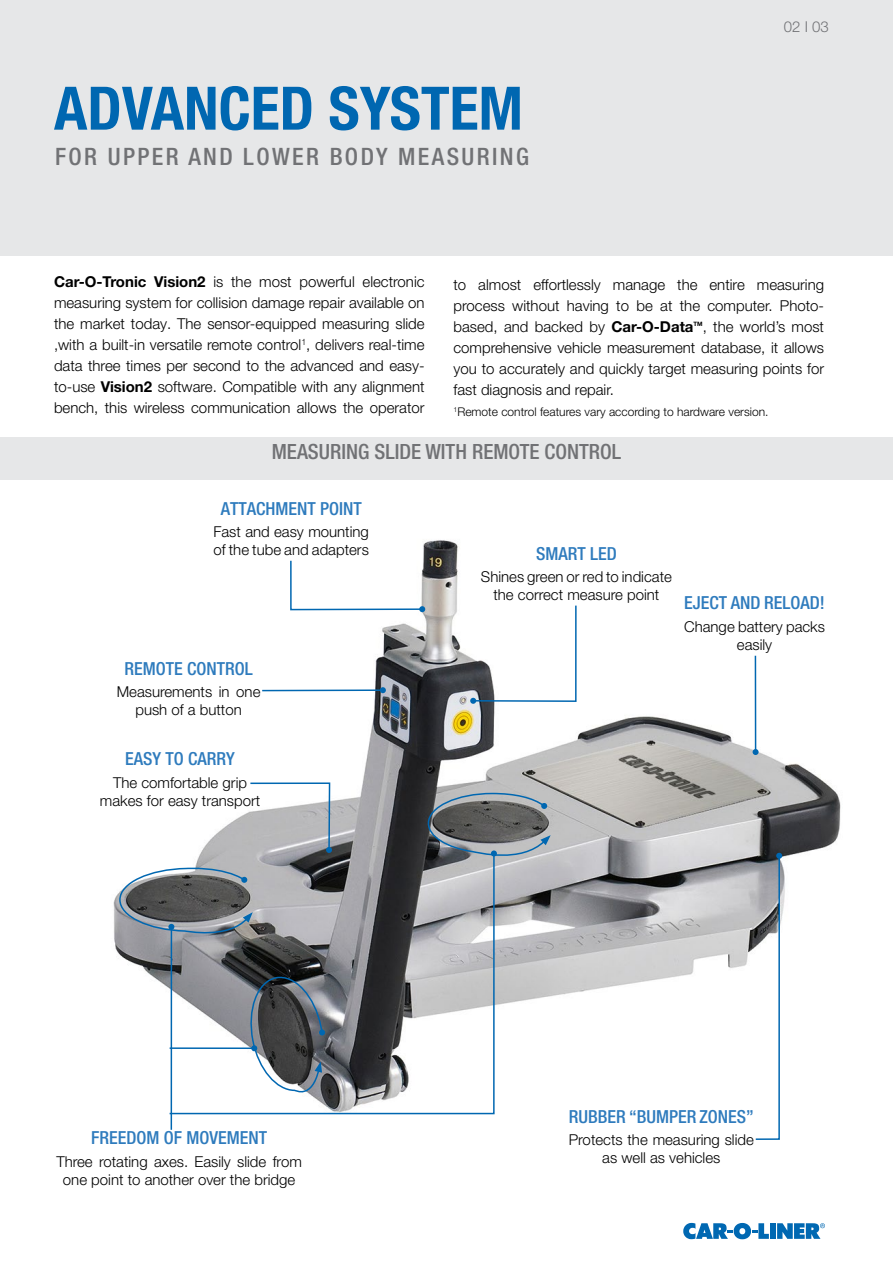
<style>
.page{position:relative;width:893px;height:1263px;background:#fff}
.page>*{position:absolute;margin:0;border:0;box-sizing:border-box;transform-origin:0 0}
.t1{font:700 condensed 60px "Helvetica Neue LT Pro";color:#0067b1}
.t2{font:500 condensed 24px "Helvetica Neue LT Pro";letter-spacing:.1em;color:#717275}
.t3{font:500 condensed 21px "Helvetica Neue LT Pro";color:#717275}
.t4{font:500 condensed 18px "Helvetica Neue LT Pro";color:#2e7bbd}
.t5{font:300 15px/21px "Helvetica Neue LT Pro";color:#000;text-align:center}
.t6{font:300 15px "Helvetica Neue LT Pro";color:#717275}
.t7{font:300 12px "Helvetica Neue LT Pro";color:#000}
.t8{font:700 6px "Helvetica Neue LT Pro";color:#000}
.s1{font-weight:700}
</style>
<div class="page">
<img style="left:113px;top:540px;width:728px;height:577px">
<div style="left:0;top:0;width:893px;height:255px;background:#e6e7e8"></div>
<div style="left:0;top:437px;width:893px;height:43px;background:#e6e7e8"></div>
<svg style="left:683px;top:1223px;width:86px;height:16px"></svg>
<div style="left:770px;top:1223px;width:6px;height:16px;background:#0068b2"></div>
<svg style="left:777px;top:1223px;width:48px;height:16px"></svg>
<svg style="left:289px;top:559px;width:136px;height:53px"></svg>
<svg style="left:470px;top:604px;width:107px;height:100px"></svg>
<svg style="left:249px;top:782px;width:83px;height:70px"></svg>
<hr style="left:755px;top:656px;width:1px;height:96px;background:#0067b1">
<svg style="left:753px;top:749px;width:6px;height:6px"></svg>
<hr style="left:262px;top:689px;width:121px;height:2px;background:#0067b1">
<svg style="left:380px;top:687px;width:6px;height:6px"></svg>
<svg style="left:754px;top:853px;width:28px;height:287px"></svg>
<hr style="left:171px;top:927px;width:1px;height:203px;background:#0067b1">
<svg style="left:168px;top:852px;width:327px;height:263px"></svg>
<svg style="left:427px;top:792px;width:124px;height:72px;background:#787e82"></svg>
<svg style="left:118px;top:866px;width:135px;height:73px;background:#7c8186"></svg>
<div style="left:319px;top:1029px;width:6px;height:7px;background:#0c66a6;border-radius:50%"></div>
<svg style="left:247px;top:974px;width:77px;height:126px"></svg>
<p class="t1" style="left:54px;top:72px;width:470px">ADVANCED SYSTEM</p>
<p class="t2" style="left:55px;top:142px;width:475px">FOR UPPER AND LOWER BODY MEASURING</p>
<p class="t6" style="left:784px;top:18px;width:47px">02 I 03</p>
<p class="t5" style="left:54px;top:271px;width:372px;text-align:justify"><span class="s1">Car-O-Tronic Vision2</span> is the most powerful electronic measuring system for collision damage repair available on the market today. The sensor-equipped measuring slide ,with a built-in versatile remote control<sup>1</sup>, delivers real-time data three times per second to the advanced and easy&shy;to-use <span class="s1">Vision2</span> software. Compatible with any alignment bench, this wireless communication allows the operator</p>
<p class="t5" style="left:453px;top:273px;width:372px;text-align:justify">to almost effortlessly manage the entire measuring process without having to be at the computer. Photo&shy;based, and backed by <span class="s1">Car-O-Data</span></p>
<p class="t5" style="left:453px;top:315px;width:372px;text-align:justify;text-indent:249px">, the world’s most comprehensive vehicle measurement database, it allows you to accurately and quickly target measuring points for fast diagnosis and repair.</p>
<p class="t7" style="left:453px;top:404px;width:316px"><sup>1</sup>Remote control features vary according to hardware version.</p>
<p class="t8" style="left:694px;top:320px;width:11px">TM</p>
<p class="t3" style="left:272px;top:439px;width:351px">MEASURING SLIDE WITH REMOTE CONTROL</p>
<p class="t4" style="left:221px;top:498px;width:143px">ATTACHMENT POINT</p>
<p class="t5" style="left:213px;top:522px;width:157px;line-height:18px;text-align:left">Fast and easy mounting of the tube and adapters</p>
<p class="t4" style="left:124px;top:657px;width:130px">REMOTE CONTROL</p>
<p class="t5" style="left:117px;top:682px;width:145px;line-height:18px">Measurements in one push of a button</p>
<p class="t4" style="left:125px;top:748px;width:111px">EASY TO CARRY</p>
<p class="t5" style="left:100px;top:773px;width:162px;line-height:18px">The comfortable grip makes for easy transport</p>
<p class="t4" style="left:536px;top:542px;width:82px">SMART LED</p>
<p class="t5" style="left:481px;top:567px;width:192px;line-height:18px">Shines green or red to indicate the correct measure point</p>
<p class="t4" style="left:684px;top:592px;width:142px">EJECT AND RELOAD!</p>
<p class="t5" style="left:684px;top:617px;width:142px;line-height:18px">Change battery packs easily</p>
<p class="t4" style="left:91px;top:1127px;width:177px">FREEDOM OF MOVEMENT</p>
<p class="t5" style="left:56px;top:1152px;width:247px;line-height:18px">Three rotating axes. Easily slide from one point to another over the bridge</p>
<p class="t4" style="left:569px;top:1106px;width:187px">RUBBER “BUMPER ZONES”</p>
<p class="t5" style="left:569px;top:1131px;width:187px;line-height:18px">Protects the measuring slide as well as vehicles</p>
</div>
